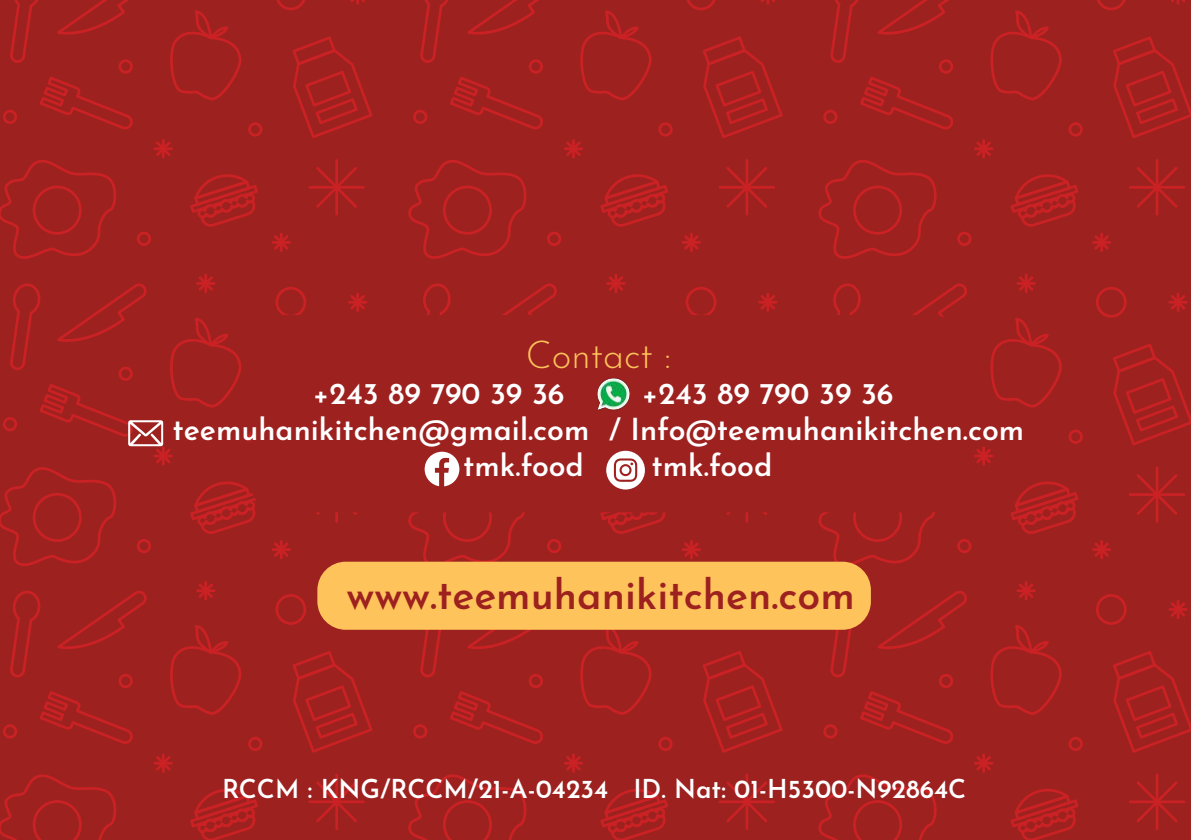
<style>
.page{position:relative;width:1191px;height:840px;background:#fff}
.page>*{position:absolute;margin:0;border:0;box-sizing:border-box;transform-origin:0 0}
.t1{font:600 41px "Josefin Sans";color:#9d211f}
.t2{font:300 37.8px "Josefin Sans";color:#ffc35c}
.t3{font:600 30.2px "Josefin Sans";color:#fff}
.t4{font:600 26px "Josefin Sans";color:#fff}
</style>
<div class="page">
<div style="left:0;top:0;width:1191px;height:839px;background:#9d211f"></div>
<svg style="left:277px;top:1px;width:28px;height:9px"></svg>
<hr style="left:335px;top:159px;width:3px;height:56px;background:#ca2125">
<hr style="left:308px;top:186px;width:57px;height:2px;background:#ca2125">
<svg style="left:316px;top:167px;width:41px;height:40px"></svg>
<svg style="left:248px;top:122px;width:14px;height:14px"></svg>
<svg style="left:137px;top:231px;width:14px;height:15px"></svg>
<svg style="left:3px;top:1px;width:130px;height:129px"></svg>
<svg style="left:170px;top:10px;width:72px;height:91px"></svg>
<hr style="left:162px;top:139px;width:3px;height:19px;background:#ca2125">
<hr style="left:154px;top:147px;width:19px;height:3px;background:#ca2125">
<svg style="left:156px;top:141px;width:15px;height:15px"></svg>
<svg style="left:350px;top:1px;width:15px;height:4px"></svg>
<hr style="left:280px;top:232px;width:2px;height:20px;background:#ca2125">
<svg style="left:272px;top:235px;width:19px;height:14px"></svg>
<svg style="left:292px;top:36px;width:80px;height:102px"></svg>
<svg style="left:0;top:160px;width:117px;height:99px"></svg>
<svg style="left:190px;top:174px;width:68px;height:53px"></svg>
<svg style="left:687px;top:1px;width:28px;height:9px"></svg>
<hr style="left:745px;top:159px;width:3px;height:56px;background:#ca2125">
<hr style="left:718px;top:186px;width:57px;height:2px;background:#ca2125">
<svg style="left:726px;top:167px;width:41px;height:40px"></svg>
<svg style="left:658px;top:122px;width:14px;height:14px"></svg>
<svg style="left:547px;top:231px;width:14px;height:15px"></svg>
<svg style="left:413px;top:1px;width:130px;height:129px"></svg>
<svg style="left:580px;top:10px;width:72px;height:91px"></svg>
<hr style="left:572px;top:139px;width:3px;height:19px;background:#ca2125">
<hr style="left:564px;top:147px;width:19px;height:3px;background:#ca2125">
<svg style="left:566px;top:141px;width:15px;height:15px"></svg>
<svg style="left:761px;top:1px;width:14px;height:4px"></svg>
<hr style="left:690px;top:232px;width:3px;height:20px;background:#ca2125">
<svg style="left:682px;top:235px;width:19px;height:14px"></svg>
<svg style="left:703px;top:36px;width:80px;height:102px"></svg>
<svg style="left:408px;top:160px;width:119px;height:99px"></svg>
<svg style="left:600px;top:174px;width:68px;height:53px"></svg>
<svg style="left:1097px;top:1px;width:28px;height:9px"></svg>
<hr style="left:1155px;top:159px;width:3px;height:56px;background:#ca2125">
<hr style="left:1128px;top:186px;width:57px;height:2px;background:#ca2125">
<svg style="left:1136px;top:167px;width:41px;height:40px"></svg>
<svg style="left:1068px;top:122px;width:14px;height:14px"></svg>
<svg style="left:957px;top:231px;width:14px;height:15px"></svg>
<svg style="left:823px;top:1px;width:130px;height:129px"></svg>
<svg style="left:990px;top:10px;width:72px;height:91px"></svg>
<hr style="left:982px;top:139px;width:3px;height:19px;background:#ca2125">
<hr style="left:974px;top:147px;width:19px;height:3px;background:#ca2125">
<svg style="left:976px;top:141px;width:15px;height:15px"></svg>
<svg style="left:1171px;top:1px;width:14px;height:4px"></svg>
<hr style="left:1100px;top:232px;width:3px;height:20px;background:#ca2125">
<svg style="left:1092px;top:235px;width:19px;height:14px"></svg>
<svg style="left:1113px;top:36px;width:78px;height:102px"></svg>
<svg style="left:818px;top:160px;width:119px;height:99px"></svg>
<svg style="left:1010px;top:174px;width:68px;height:53px"></svg>
<svg style="left:275px;top:287px;width:31px;height:28px"></svg>
<hr style="left:335px;top:466px;width:3px;height:56px;background:#ca2125">
<svg style="left:316px;top:512px;width:41px;height:2px"></svg>
<hr style="left:356px;top:292px;width:3px;height:19px;background:#ca2125">
<svg style="left:348px;top:295px;width:19px;height:14px"></svg>
<hr style="left:204px;top:274px;width:3px;height:19px;background:#ca2125">
<hr style="left:280px;top:539px;width:2px;height:20px;background:#ca2125">
<svg style="left:272px;top:542px;width:19px;height:14px"></svg>
<svg style="left:685px;top:287px;width:31px;height:28px"></svg>
<hr style="left:745px;top:466px;width:3px;height:56px;background:#ca2125">
<svg style="left:726px;top:512px;width:41px;height:2px"></svg>
<svg style="left:547px;top:539px;width:14px;height:14px"></svg>
<svg style="left:423px;top:283px;width:134px;height:32px"></svg>
<hr style="left:766px;top:292px;width:3px;height:19px;background:#ca2125">
<svg style="left:758px;top:295px;width:19px;height:14px"></svg>
<hr style="left:614px;top:274px;width:3px;height:19px;background:#ca2125">
<hr style="left:606px;top:282px;width:19px;height:3px;background:#ca2125">
<svg style="left:609px;top:276px;width:14px;height:14px"></svg>
<hr style="left:690px;top:539px;width:3px;height:20px;background:#ca2125">
<svg style="left:682px;top:542px;width:19px;height:14px"></svg>
<svg style="left:1096px;top:287px;width:30px;height:30px"></svg>
<hr style="left:1155px;top:466px;width:3px;height:56px;background:#ca2125">
<hr style="left:1128px;top:493px;width:57px;height:2px;background:#ca2125">
<svg style="left:1136px;top:474px;width:41px;height:40px"></svg>
<svg style="left:1068px;top:429px;width:14px;height:14px"></svg>
<svg style="left:957px;top:539px;width:14px;height:14px"></svg>
<svg style="left:833px;top:283px;width:134px;height:34px"></svg>
<svg style="left:990px;top:318px;width:72px;height:90px"></svg>
<hr style="left:982px;top:446px;width:3px;height:19px;background:#ca2125">
<hr style="left:974px;top:454px;width:19px;height:3px;background:#ca2125">
<svg style="left:976px;top:448px;width:15px;height:15px"></svg>
<hr style="left:1176px;top:292px;width:3px;height:19px;background:#ca2125">
<svg style="left:1168px;top:295px;width:19px;height:14px"></svg>
<hr style="left:1024px;top:274px;width:3px;height:19px;background:#ca2125">
<hr style="left:1016px;top:282px;width:19px;height:3px;background:#ca2125">
<svg style="left:1019px;top:276px;width:14px;height:14px"></svg>
<hr style="left:1100px;top:539px;width:3px;height:20px;background:#ca2125">
<svg style="left:1092px;top:542px;width:19px;height:14px"></svg>
<svg style="left:1113px;top:344px;width:78px;height:101px"></svg>
<svg style="left:818px;top:512px;width:117px;height:52px"></svg>
<svg style="left:1010px;top:481px;width:68px;height:53px"></svg>
<svg style="left:275px;top:594px;width:31px;height:30px"></svg>
<hr style="left:335px;top:773px;width:3px;height:56px;background:#ca2125">
<hr style="left:308px;top:800px;width:57px;height:2px;background:#ca2125">
<svg style="left:316px;top:780px;width:41px;height:41px"></svg>
<svg style="left:248px;top:737px;width:14px;height:13px"></svg>
<svg style="left:3px;top:590px;width:144px;height:154px"></svg>
<svg style="left:170px;top:625px;width:72px;height:90px"></svg>
<hr style="left:162px;top:753px;width:3px;height:19px;background:#ca2125">
<hr style="left:154px;top:761px;width:19px;height:3px;background:#ca2125">
<svg style="left:156px;top:755px;width:15px;height:15px"></svg>
<hr style="left:204px;top:580px;width:3px;height:20px;background:#ca2125">
<svg style="left:196px;top:583px;width:19px;height:14px"></svg>
<svg style="left:292px;top:651px;width:80px;height:101px"></svg>
<svg style="left:0;top:774px;width:117px;height:64px"></svg>
<svg style="left:190px;top:789px;width:68px;height:49px"></svg>
<hr style="left:745px;top:773px;width:3px;height:56px;background:#ca2125">
<hr style="left:718px;top:800px;width:57px;height:2px;background:#ca2125">
<svg style="left:726px;top:780px;width:41px;height:41px"></svg>
<svg style="left:658px;top:737px;width:14px;height:13px"></svg>
<svg style="left:413px;top:629px;width:145px;height:115px"></svg>
<svg style="left:578px;top:629px;width:74px;height:86px"></svg>
<hr style="left:572px;top:753px;width:3px;height:19px;background:#ca2125">
<hr style="left:564px;top:761px;width:19px;height:3px;background:#ca2125">
<svg style="left:566px;top:756px;width:15px;height:14px"></svg>
<svg style="left:703px;top:651px;width:80px;height:101px"></svg>
<svg style="left:408px;top:774px;width:119px;height:64px"></svg>
<svg style="left:600px;top:789px;width:68px;height:49px"></svg>
<svg style="left:1096px;top:594px;width:30px;height:30px"></svg>
<hr style="left:1155px;top:773px;width:3px;height:56px;background:#ca2125">
<hr style="left:1128px;top:800px;width:57px;height:2px;background:#ca2125">
<svg style="left:1136px;top:780px;width:41px;height:41px"></svg>
<svg style="left:1068px;top:737px;width:14px;height:13px"></svg>
<svg style="left:823px;top:590px;width:144px;height:154px"></svg>
<svg style="left:990px;top:625px;width:72px;height:90px"></svg>
<hr style="left:982px;top:753px;width:3px;height:19px;background:#ca2125">
<hr style="left:974px;top:761px;width:19px;height:3px;background:#ca2125">
<svg style="left:976px;top:755px;width:15px;height:15px"></svg>
<hr style="left:1176px;top:599px;width:3px;height:19px;background:#ca2125">
<hr style="left:1168px;top:607px;width:19px;height:3px;background:#ca2125">
<svg style="left:1170px;top:601px;width:15px;height:15px"></svg>
<hr style="left:1024px;top:580px;width:3px;height:20px;background:#ca2125">
<svg style="left:1016px;top:583px;width:19px;height:14px"></svg>
<svg style="left:1113px;top:651px;width:78px;height:101px"></svg>
<svg style="left:818px;top:774px;width:119px;height:64px"></svg>
<svg style="left:1010px;top:788px;width:68px;height:50px"></svg>
<div style="left:251px;top:315px;width:710px;height:197px;background:#9d211f;border-radius:28px"></div>
<svg style="left:408px;top:451px;width:117px;height:110px"></svg>
<svg style="left:600px;top:450px;width:66px;height:84px"></svg>
<div style="left:621px;top:466px;width:8px;height:8px;background:#fff;border-radius:50%"></div>
<img style="left:597px;top:378px;width:33px;height:32px">
<svg style="left:0;top:276px;width:256px;height:290px"></svg>
<div style="left:317px;top:561px;width:554px;height:68px;background:#ffc35c;border-radius:28px"></div>
<p class="t2" style="left:526px;top:325px;width:147px">Contact :</p>
<p class="t3" style="left:313px;top:367px;width:253px">+243 89 790 39 36</p>
<p class="t3" style="left:642px;top:367px;width:253px">+243 89 790 39 36</p>
<p class="t3" style="left:172px;top:403px;width:853px">teemuhanikitchen@gmail.com / Info@teemuhanikitchen.com</p>
<p class="t3" style="left:463px;top:439px;width:122px">tmk.food</p>
<p class="t3" style="left:651px;top:439px;width:122px">tmk.food</p>
<h1 class="t1" style="left:346px;top:558px;width:510px">www.teemuhanikitchen.com</h1>
<p class="t4" style="left:222px;top:766px;width:745px">RCCM : KNG/RCCM/21-A-04234 ID. Nat: 01-H5300-N92864C</p>
</div>
